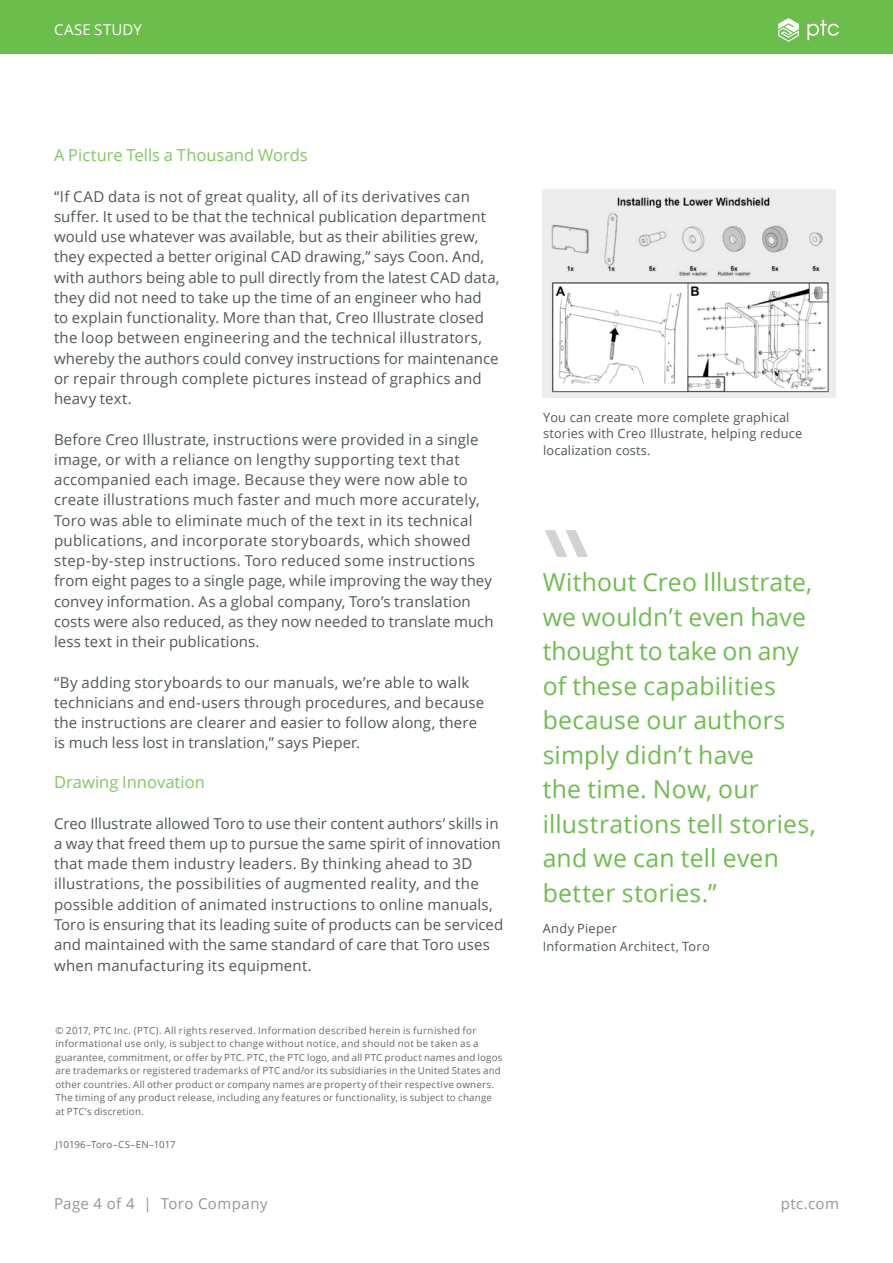
<style>
.page{position:relative;width:893px;height:1263px;background:#fff}
.page>*{position:absolute;margin:0;border:0;box-sizing:border-box;transform-origin:0 0}
._7__Pull_Quote_-_lar{font:139.5px "Te X Gyre Adventor";color:#d1d2d4}
._7__Pull_Quote_-_Tex{font:24.75px/34.5px "Open Sans";letter-spacing:.01em;color:#6cbe4c}
._3__Text_Subhead_1{font:16.5px "Open Sans";color:#82c663}
._4__Text_Body{font:15px/20.2px "Open Sans";letter-spacing:.01em;color:#4e5758}
.t1{font:15px "Open Sans";letter-spacing:.03em;color:#939598}
.t2{font:15px "Open Sans";letter-spacing:.02em;color:#fff}
._6__Caption{font:12.75px/16.5px "Open Sans";letter-spacing:.015em;color:#4e5758}
._7__Pull_Quote_-_Nam{font:12.75px/18px "Open Sans";letter-spacing:.025em;color:#4e5758}
._10__Legal{font:9.75px/13.5px "Open Sans";letter-spacing:.025em;color:#616869}
</style>
<div class="page">
<div style="left:542px;top:190px;width:294px;height:208px;background:#ededee"></div>
<img style="left:551px;top:213px;width:272px;height:64px">
<img style="left:617px;top:195px;width:153px;height:13px">
<img style="left:552px;top:282px;width:277px;height:110px">
<div style="left:0;top:0;width:893px;height:54px;background:#6cbe4c"></div>
<svg style="left:778px;top:18px;width:21px;height:24px"></svg>
<svg style="left:807px;top:20px;width:32px;height:20px"></svg>
<p class="t2" style="left:54px;top:19px;width:89px">CASE STUDY</p>
<p class="_3__Text_Subhead_1" style="left:54px;top:144px;width:255px">A Picture Tells a Thousand Words</p>
<p class="_4__Text_Body" style="left:54px;top:186px;width:447px">“If CAD data is not of great quality, all of its derivatives can suffer. It used to be that the technical publication department would use whatever was available, but as their abilities grew, they expected a better original CAD drawing,” says Coon. And, with authors being able to pull directly from the latest CAD data, they did not need to take up the time of an engineer who had to explain functionality. More than that, Creo Illustrate closed the loop between engineering and the technical illustrators, whereby the authors could convey instructions for maintenance or repair through complete pictures instead of graphics and heavy text.</p>
<p class="_4__Text_Body" style="left:54px;top:429px;width:441px">Before Creo Illustrate, instructions were provided in a single image, or with a reliance on lengthy supporting text that accompanied each image. Because they were now able to create illustrations much faster and much more accurately, Toro was able to eliminate much of the text in its technical publications, and incorporate storyboards, which showed step-by-step instructions. Toro reduced some instructions from eight pages to a single page, while improving the way they convey information. As a global company, Toro’s translation costs were also reduced, as they now needed to translate much less text in their publications.</p>
<p class="_4__Text_Body" style="left:54px;top:672px;width:432px">“By adding storyboards to our manuals, we’re able to walk technicians and end-users through procedures, and because the instructions are clearer and easier to follow along, there is much less lost in translation,” says Pieper.</p>
<p class="_3__Text_Subhead_1" style="left:54px;top:771px;width:152px">Drawing Innovation</p>
<p class="_4__Text_Body" style="left:54px;top:813px;width:451px">Creo Illustrate allowed Toro to use their content authors’ skills in a way that freed them up to pursue the same spirit of innovation that made them industry leaders. By thinking ahead to 3D illustrations, the possibilities of augmented reality, and the possible addition of animated instructions to online manuals, Toro is ensuring that its leading suite of products can be serviced and maintained with the same standard of care that Toro uses when manufacturing its equipment.</p>
<p class="_10__Legal" style="left:55px;top:1023px;width:448px">© 2017, PTC Inc. (PTC). All rights reserved. Information described herein is furnished for informational use only, is subject to change without notice, and should not be taken as a guarantee, commitment, or offer by PTC. PTC, the PTC logo, and all PTC product names and logos are trademarks or registered trademarks of PTC and/or its subsidiaries in the United States and other countries. All other product or company names are property of their respective owners.<br>The timing of any product release, including any features or functionality, is subject to change at PTC’s discretion.</p>
<p class="_10__Legal" style="left:55px;top:1138px;width:122px">J10196–Toro–CS–EN–1017</p>
<p class="_6__Caption" style="left:543px;top:409px;width:261px">You can create more complete graphical stories with Creo Illustrate, helping reduce localization costs.</p>
<p class="_7__Pull_Quote_-_lar" style="left:531px;top:472px;width:72px">“</p>
<p class="_7__Pull_Quote_-_Tex" style="left:543px;top:564px;width:275px">Without Creo Illustrate, we wouldn’t even have thought to take on any of these capabilities because our authors simply didn’t have<br>the time. Now, our illustrations tell stories, and we can tell even better stories.”</p>
<p class="_7__Pull_Quote_-_Nam" style="left:543px;top:919px;width:169px">Andy Pieper<br>Information Architect, Toro</p>
<p class="t1" style="left:54px;top:1193px;width:215px">Page 4 of 4 | Toro Company</p>
<p class="t1" style="left:781px;top:1193px;width:60px">ptc.com</p>
</div>
